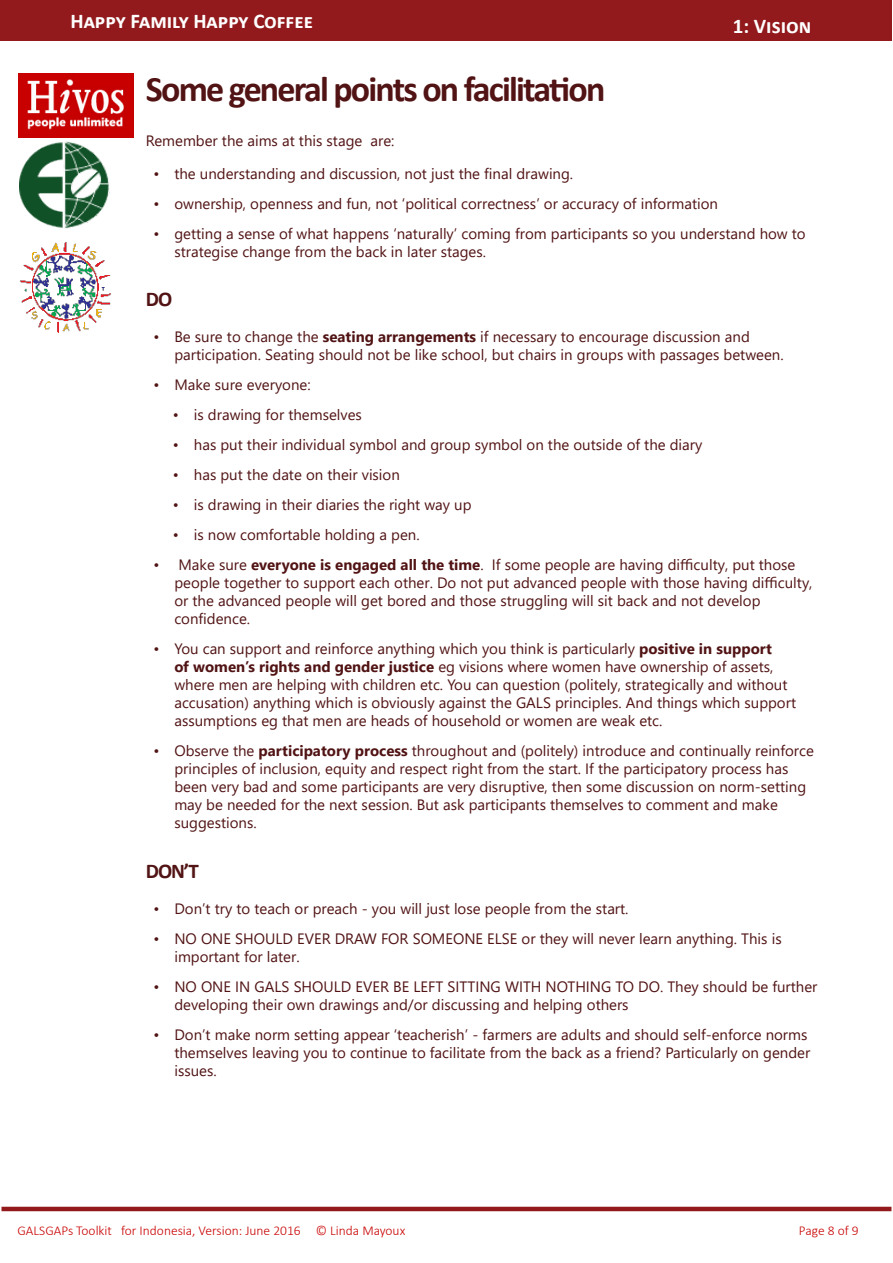
<style>
.page{position:relative;width:893px;height:1263px;background:#fff}
.page>*{position:absolute;margin:0;border:0;box-sizing:border-box;transform-origin:0 0}
.t1{font:700 36px "Calibri";letter-spacing:-.05em;color:#511314}
.t2{font:700 21px "Calibri";color:#fff}
.t3{font:700 21px "Calibri";color:#511314}
.t4{font:15px/18px "Segoe UI";color:#511314}
.t5{font:300 13.5px "Calibri";color:#c80000}
.s1{font-weight:700}
</style>
<div class="page">
<img style="left:18px;top:74px;width:115px;height:64px">
<img style="left:20px;top:242px;width:91px;height:91px">
<div style="left:0;top:0;width:891px;height:40px;background:#921a1c"></div>
<hr style="left:892px;top:0;width:1px;height:40px;background:#921a1c">
<hr style="left:2px;top:1207px;width:889px;height:4px;background:#921a1c">
<img style="left:20px;top:141px;width:90px;height:88px">
<h2 class="t2" style="left:70px;top:6px;width:244px">Happy Family Happy Coffee</h2>
<h2 class="t2" style="left:733px;top:11px;width:80px">1: Vision</h2>
<h1 class="t1" style="left:146px;top:64px;width:461px">Some general points on facilitation</h1>
<p class="t4" style="left:146px;top:131px;width:250px">Remember the aims at this stage are:</p>
<p class="t4" style="left:153px;top:164px;width:421px">• the understanding and discussion, not just the final drawing.</p>
<p class="t4" style="left:153px;top:194px;width:566px">• ownership, openness and fun, not ‘political correctness’ or accuracy of information</p>
<p class="t4" style="left:174px;top:224px;width:633px;text-indent:-21px">• getting a sense of what happens ‘naturally’ coming from participants so you understand how to strategise change from the back in later stages.</p>
<h2 class="t3" style="left:146px;top:284px;width:28px">DO</h2>
<p class="t4" style="left:174px;top:328px;width:611px;text-indent:-21px">• Be sure to change the <span class="s1">seating arrangements</span> if necessary to encourage discussion and participation. Seating should not be like school, but chairs in groups with passages between.</p>
<p class="t4" style="left:153px;top:376px;width:159px">• Make sure everyone:</p>
<p class="t4" style="left:173px;top:406px;width:191px">• is drawing for themselves</p>
<p class="t4" style="left:173px;top:436px;width:531px">• has put their individual symbol and group symbol on the outside of the diary</p>
<p class="t4" style="left:173px;top:466px;width:228px">• has put the date on their vision</p>
<p class="t4" style="left:173px;top:496px;width:300px">• is drawing in their diaries the right way up</p>
<p class="t4" style="left:173px;top:526px;width:248px">• is now comfortable holding a pen.</p>
<p class="t4" style="left:174px;top:556px;width:640px;text-indent:-21px">• Make sure <span class="s1">everyone is engaged all the time</span>. If some people are having difficulty, put those people together to support each other. Do not put advanced people with those having difficulty, or the advanced people will get bored and those struggling will sit back and not develop confidence.</p>
<p class="t4" style="left:174px;top:640px;width:623px;text-indent:-21px">• You can support and reinforce anything which you think is particularly <span class="s1">positive in support<br>of women’s rights and gender justice</span> eg visions where women have ownership of assets, where men are helping with children etc. You can question (politely, strategically and without accusation) anything which is obviously against the GALS principles. And things which support assumptions eg that men are heads of household or women are weak etc.</p>
<p class="t4" style="left:174px;top:742px;width:641px;text-indent:-21px">• Observe the <span class="s1">participatory process</span> throughout and (politely) introduce and continually reinforce principles of inclusion, equity and respect right from the start. If the participatory process has been very bad and some participants are very disruptive, then some discussion on norm-setting may be needed for the next session. But ask participants themselves to comment and make suggestions.</p>
<h2 class="t3" style="left:146px;top:856px;width:55px">DON’T</h2>
<p class="t4" style="left:153px;top:899px;width:477px">• Don’t try to teach or preach - you will just lose people from the start.</p>
<p class="t4" style="left:174px;top:929px;width:609px;text-indent:-21px">• NO ONE SHOULD EVER DRAW FOR SOMEONE ELSE or they will never learn anything. This is important for later.</p>
<p class="t4" style="left:174px;top:977px;width:645px;text-indent:-21px">• NO ONE IN GALS SHOULD EVER BE LEFT SITTING WITH NOTHING TO DO. They should be further developing their own drawings and/or discussing and helping others</p>
<p class="t4" style="left:174px;top:1025px;width:637px;text-indent:-21px">• Don’t make norm setting appear ‘teacherish’ - farmers are adults and should self-enforce norms themselves leaving you to continue to facilitate from the back as a friend? Particularly on gender issues.</p>
<p class="t5" style="left:18px;top:1222px;width:389px">GALSGAPs Toolkit for Indonesia, Version: June 2016 © Linda Mayoux</p>
<p class="t5" style="left:799px;top:1222px;width:61px">Page 8 of 9</p>
</div>
